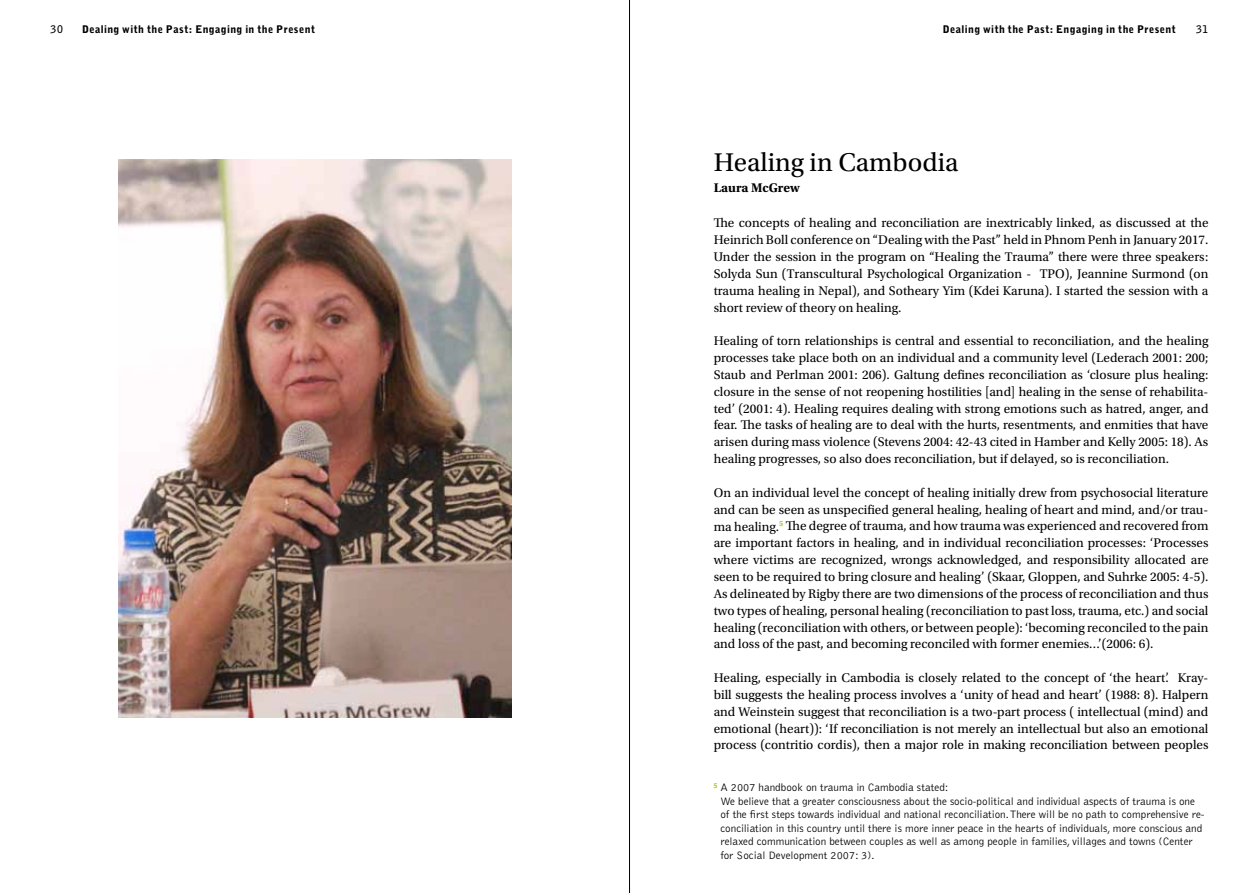
<style>
.page{position:relative;width:1259px;height:893px;background:#fff}
.page>*{position:absolute;margin:0;border:0;box-sizing:border-box;transform-origin:0 0}
.t1{font:27px "Utopia Std";color:#000}
.t2{font:13.2px/16.8px "Utopia Std";color:#000;text-align:justify}
.t3{font:700 13.2px "Utopia Std";color:#000}
.t4{font:300 11.1px/13.5px "Bell Gothic Std";color:#000}
.t5{font:900 10.5px "Bell Gothic Std";letter-spacing:.04em;color:#000}
.t6{font:700 10.5px "Bell Gothic Std";color:#000}
</style>
<div class="page">
<img style="left:118px;top:160px;width:393px;height:558px">
<hr style="left:629px;top:0;width:1px;height:893px;background:#000">
<p class="t6" style="left:51px;top:23px;width:14px">30</p>
<p class="t5" style="left:82px;top:23px;width:235px">Dealing with the Past: Engaging in the Present</p>
<p class="t5" style="left:943px;top:23px;width:235px">Dealing with the Past: Engaging in the Present</p>
<p class="t6" style="left:1196px;top:23px;width:14px">31</p>
<h1 class="t1" style="left:713px;top:148px;width:246px">Healing in Cambodia</h1>
<p class="t3" style="left:713px;top:180px;width:88px">Laura McGrew</p>
<p class="t2" style="left:713px;top:215px;width:496px">The concepts of healing and reconciliation are inextricably linked, as discussed at the Heinrich Boll conference on “Dealing with the Past” held in Phnom Penh in January 2017.<br>Under the session in the program on “Healing the Trauma” there were three speakers:<br>Solyda Sun (Transcultural Psychological Organization - TPO), Jeannine Surmond (on trauma healing in Nepal), and Sotheary Yim (Kdei Karuna). I started the session with a short review of theory on healing.</p>
<p class="t2" style="left:713px;top:333px;width:496px">Healing of torn relationships is central and essential to reconciliation, and the healing processes take place both on an individual and a community level (Lederach 2001: 200; Staub and Perlman 2001: 206). Galtung defines reconciliation as ‘closure plus healing: closure in the sense of not reopening hostilities [and] healing in the sense of rehabilita&shy;ted’ (2001: 4). Healing requires dealing with strong emotions such as hatred, anger, and fear. The tasks of healing are to deal with the hurts, resentments, and enmities that have arisen during mass violence (Stevens 2004: 42-43 cited in Hamber and Kelly 2005: 18). As healing progresses, so also does reconciliation, but if delayed, so is reconciliation.</p>
<p class="t2" style="left:713px;top:484px;width:496px">On an individual level the concept of healing initially drew from psychosocial literature and can be seen as unspecified general healing, healing of heart and mind, and/or trau&shy;ma healing.<sup>5</sup> The degree of trauma, and how trauma was experienced and recovered from are important factors in healing, and in individual reconciliation processes: ‘Processes where victims are recognized, wrongs acknowledged, and responsibility allocated are seen to be required to bring closure and healing’ (Skaar, Gloppen, and Suhrke 2005: 4-5).<br>As delineated by Rigby there are two dimensions of the process of reconciliation and thus two types of healing, personal healing (reconciliation to past loss, trauma, etc.) and social healing (reconciliation with others, or between people): ‘becoming reconciled to the pain and loss of the past, and becoming reconciled with former enemies…’(2006: 6).</p>
<p class="t2" style="left:713px;top:670px;width:496px">Healing, especially in Cambodia is closely related to the concept of ‘the heart’. Kray&shy;bill suggests the healing process involves a ‘unity of head and heart’ (1988: 8). Halpern and Weinstein suggest that reconciliation is a two-part process ( intellectual (mind) and emotional (heart)): ‘If reconciliation is not merely an intellectual but also an emotional process (contritio cordis), then a major role in making reconciliation between peoples</p>
<p class="t4" style="left:720px;top:781px;width:486px;text-indent:-7px"><sup>5</sup> A 2007 handbook on trauma in Cambodia stated:<br>We believe that a greater consciousness about the socio-political and individual aspects of trauma is one of the first steps towards individual and national reconciliation. There will be no path to comprehensive re&shy;conciliation in this country until there is more inner peace in the hearts of individuals, more conscious and relaxed communication between couples as well as among people in families, villages and towns (Center for Social Development 2007: 3).</p>
</div>
